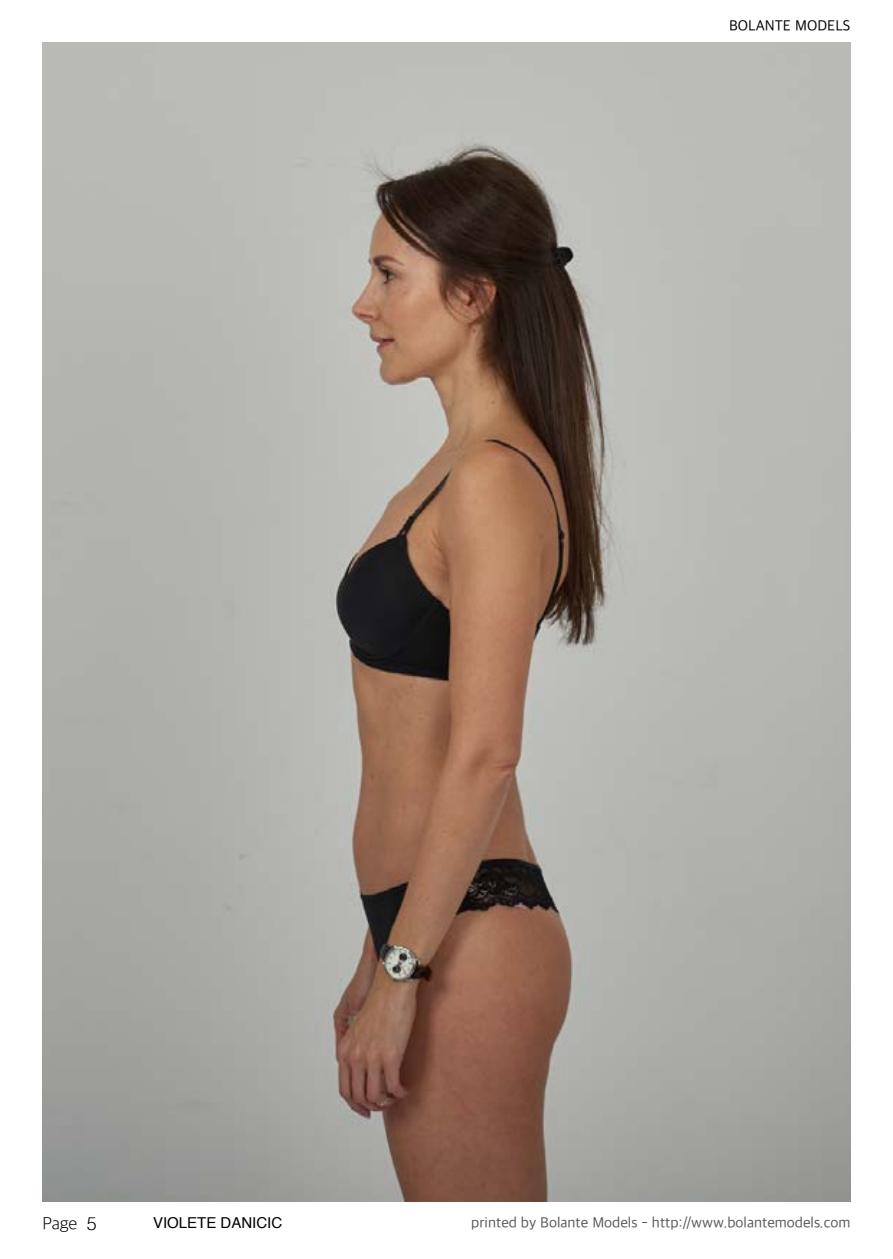
<style>
.page{position:relative;width:893px;height:1259px;background:#fff}
.page>*{position:absolute;margin:0;border:0;box-sizing:border-box;transform-origin:0 0}
.t1{font:200 18px "Apple SD Gothic Neo";color:#000}
.t2{font:15px "Apple SD Gothic Neo";color:#58595b}
.t3{font:15px "Helvetica";color:#000}
.t4{font:15px "Apple SD Gothic Neo";color:#000}
.s1{font-family:"Helvetica";font-weight:300}
</style>
<div class="page">
<img style="left:43px;top:43px;width:807px;height:1158px">
<p class="t4" style="left:729px;top:17px;width:123px">BOLANTE MODELS</p>
<p class="t1" style="left:43px;top:1214px;width:56px">Page <span class="s1">5</span></p>
<p class="t3" style="left:153px;top:1211px;width:131px">VIOLETE DANICIC</p>
<p class="t2" style="left:471px;top:1214px;width:381px">printed by Bolante Models - http://www.bolantemodels.com</p>
</div>
